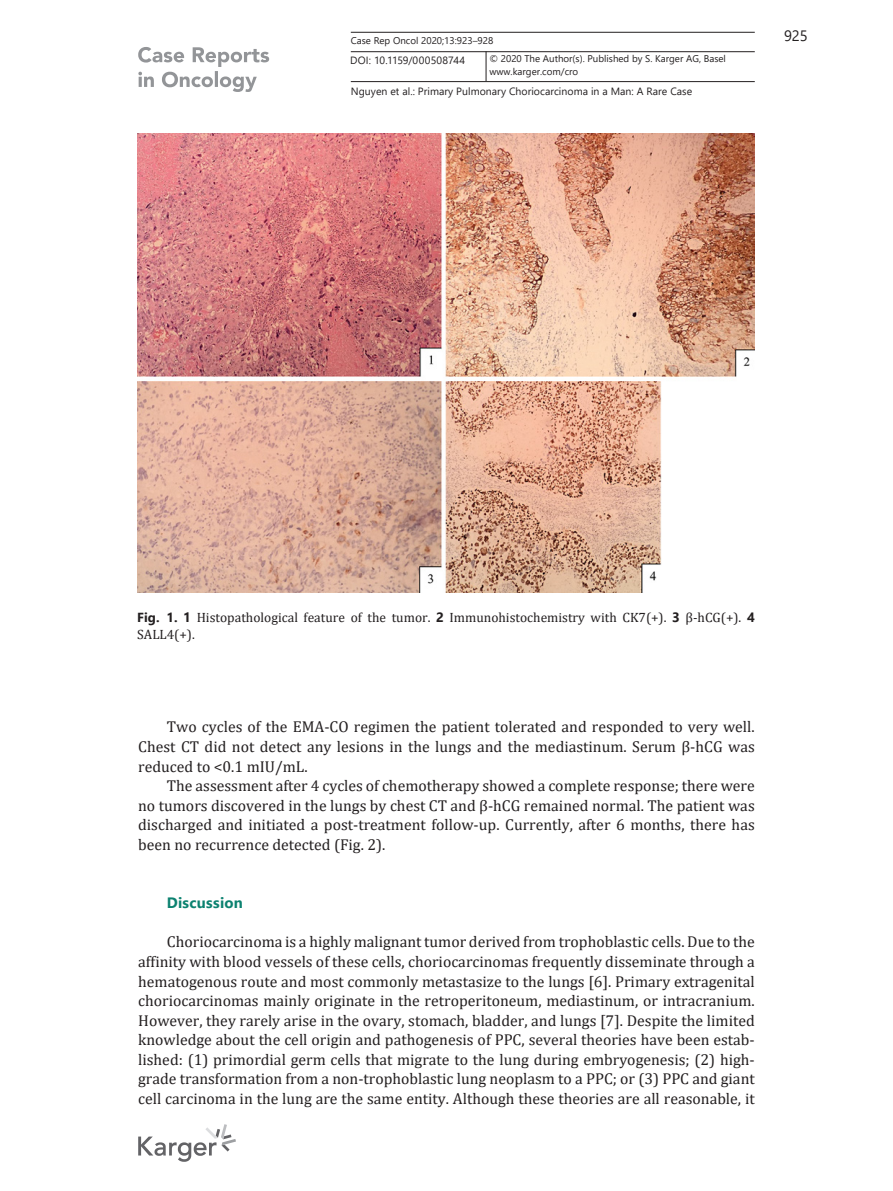
<style>
.page{position:relative;width:893px;height:1191px;background:#fff}
.page>*{position:absolute;margin:0;border:0;box-sizing:border-box;transform-origin:0 0}
.t1{font:15.75px/19.5px "Cambria";color:#231f20;text-align:justify}
.t2{font:700 15px "Segoe UI";letter-spacing:.015em;color:#0c8270}
.t3{font:15px "Segoe UI";color:#231f20}
.t4{font:13.5px/17.4px "Cambria";color:#231f20}
.t5{font:10.5px "Segoe UI";letter-spacing:.005em;color:#231f20}
.t6{font:9.75px "Segoe UI";color:#231f20}
.s1{font-family:"Segoe UI";font-weight:700;font-size:13.2px}
.s2{font-family:"Segoe UI";font-weight:700}
</style>
<div class="page">
<svg style="left:138px;top:47px;width:131px;height:45px"></svg>
<hr style="left:351px;top:51px;width:404px;height:1px;background:#231f20">
<hr style="left:351px;top:81px;width:404px;height:1px;background:#231f20">
<hr style="left:351px;top:32px;width:404px;height:1px;background:#231f20">
<hr style="left:486px;top:51px;width:1px;height:30px;background:#231f20">
<svg style="left:138px;top:1124px;width:98px;height:37px"></svg>
<img style="left:137px;top:133px;width:617px;height:459px">
<p class="t6" style="left:351px;top:31px;width:144px">Case Rep Oncol 2020;13:923–928</p>
<p class="t5" style="left:350px;top:50px;width:117px">DOI: 10.1159/000508744</p>
<p class="t6" style="left:489px;top:50px;width:238px">© 2020 The Author(s). Published by S. Karger AG, Basel</p>
<p class="t6" style="left:489px;top:62px;width:90px">www.karger.com/cro</p>
<p class="t5" style="left:351px;top:81px;width:343px">Nguyen et al.: Primary Pulmonary Choriocarcinoma in a Man: A Rare Case</p>
<p class="t3" style="left:784px;top:22px;width:25px">925</p>
<p class="t4" style="left:137px;top:608px;width:619px"><span class="s1">Fig. 1.</span> <span class="s2">1</span> Histopathological feature of the tumor. <span class="s2">2</span> Immunohistochemistry with CK7(+). <span class="s2">3</span> β-hCG(+). <span class="s2">4<br></span>SALL4(+).</p>
<p class="t1" style="left:138px;top:717px;width:618px;text-indent:29px">Two cycles of the EMA-CO regimen the patient tolerated and responded to very well.<br>Chest CT did not detect any lesions in the lungs and the mediastinum. Serum β-hCG was reduced to &lt;0.1 mIU/mL.</p>
<p class="t1" style="left:138px;top:776px;width:618px;text-indent:29px">The assessment after 4 cycles of chemotherapy showed a complete response; there were no tumors discovered in the lungs by chest CT and β-hCG remained normal. The patient was discharged and initiated a post-treatment follow-up. Currently, after 6 months, there has been no recurrence detected (Fig. 2).</p>
<p class="t2" style="left:167px;top:889px;width:77px">Discussion</p>
<p class="t1" style="left:138px;top:932px;width:618px;text-indent:29px">Choriocarcinoma is a highly malignant tumor derived from trophoblastic cells. Due to the affinity with blood vessels of these cells, choriocarcinomas frequently disseminate through a hematogenous route and most commonly metastasize to the lungs [6]. Primary extragenital choriocarcinomas mainly originate in the retroperitoneum, mediastinum, or intracranium.<br>However, they rarely arise in the ovary, stomach, bladder, and lungs [7]. Despite the limited knowledge about the cell origin and pathogenesis of PPC, several theories have been estab&shy;lished: (1) primordial germ cells that migrate to the lung during embryogenesis; (2) high&shy;grade transformation from a non-trophoblastic lung neoplasm to a PPC; or (3) PPC and giant cell carcinoma in the lung are the same entity. Although these theories are all reasonable, it</p>
</div>
